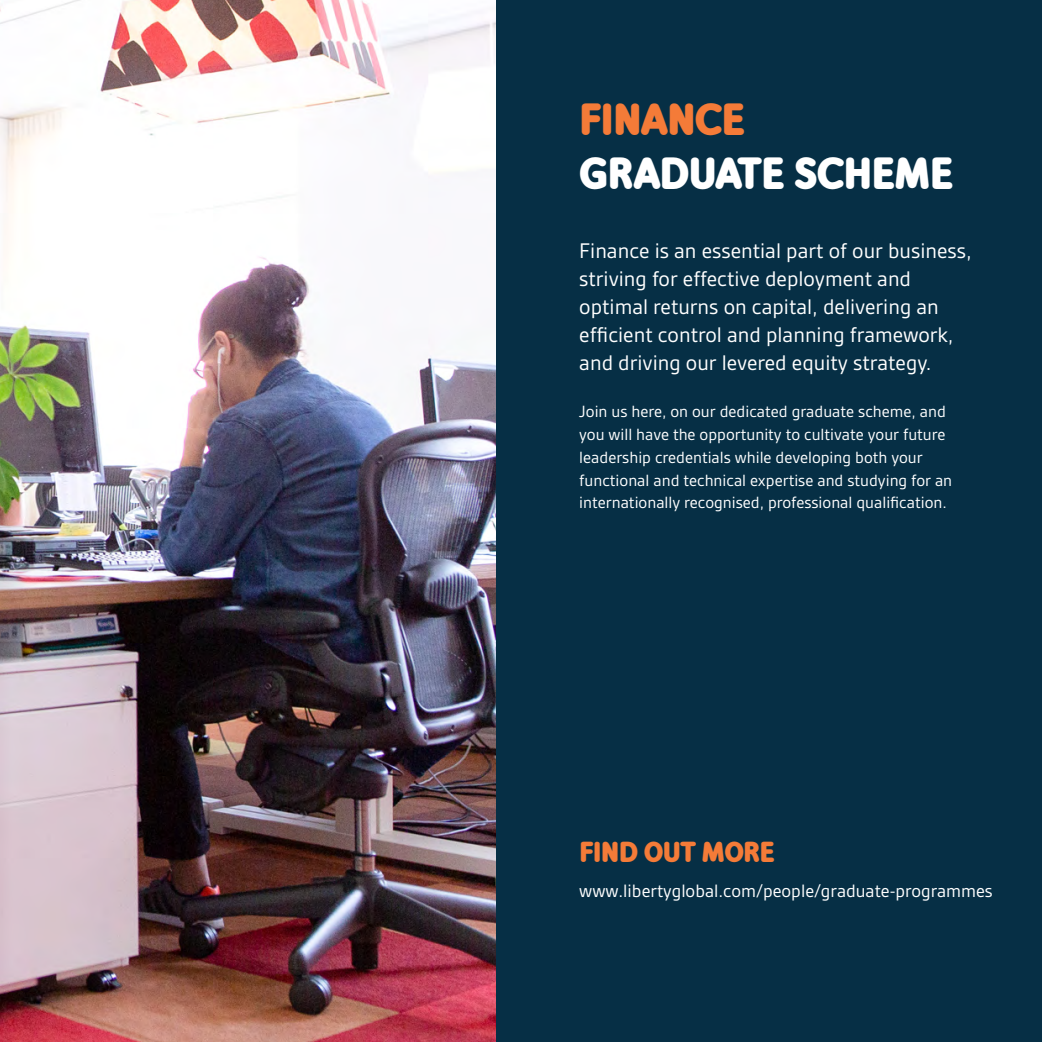
<style>
.page{position:relative;width:1042px;height:1042px;background:#fff}
.page>*{position:absolute;margin:0;border:0;box-sizing:border-box;transform-origin:0 0}
.t1{font:900 49px "Bloom Speak Title";letter-spacing:-.005em;color:#fff}
.t2{font:900 49px "Bloom Speak Title";letter-spacing:-.005em;color:#f47b38}
.t3{font:900 31.5px "Bloom Speak Title";letter-spacing:-.005em;color:#f47b38}
.t4{font:22.75px/28px "Gesta";color:#fff}
.t5{font:19.25px "Gesta";color:#fff}
.t6{font:17.5px/22.8px "Gesta";color:#fff}
</style>
<div class="page">
<img style="left:0;top:0;width:496px;height:1042px">
<div style="left:496px;top:0;width:546px;height:1042px;background:#062f45"></div>
<h1 class="t2" style="left:579px;top:91px;width:167px">FINANCE</h1>
<h1 class="t1" style="left:579px;top:145px;width:375px">GRADUATE SCHEME</h1>
<h3 class="t4" style="left:579px;top:236px;width:394px">Finance is an essential part of our business, striving for effective deployment and optimal returns on capital, delivering an efficient control and planning framework, and driving our levered equity strategy.</h3>
<p class="t6" style="left:579px;top:400px;width:374px">Join us here, on our dedicated graduate scheme, and you will have the opportunity to cultivate your future leadership credentials while developing both your functional and technical expertise and studying for an internationally recognised, professional qualification.</p>
<h2 class="t3" style="left:579px;top:834px;width:197px">FIND OUT MORE</h2>
<p class="t5" style="left:579px;top:879px;width:415px">www.libertyglobal.com/people/graduate-programmes</p>
</div>
